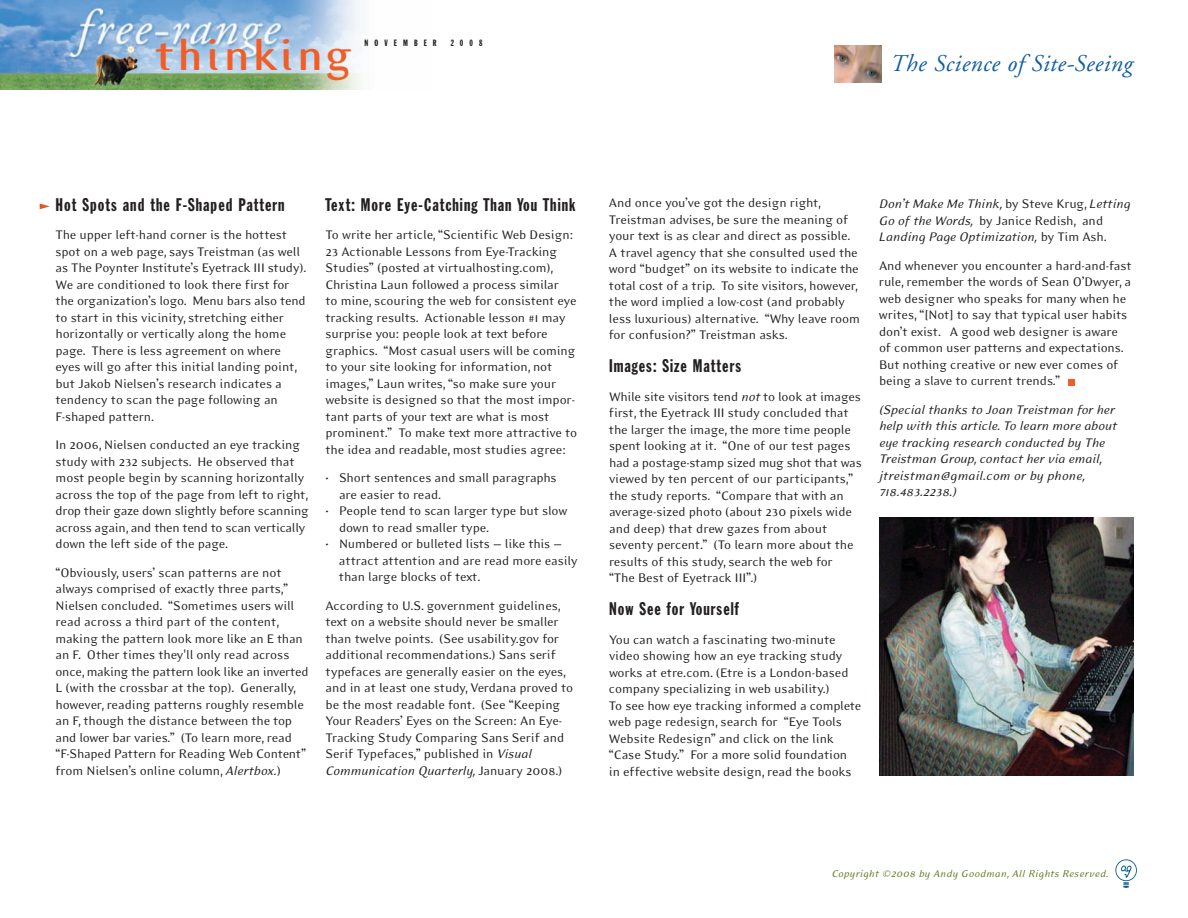
<style>
.page{position:relative;width:1188px;height:918px;background:#fff}
.page>*{position:absolute;margin:0;border:0;box-sizing:border-box;transform-origin:0 0}
.t1{font:700 49.5px "Eidetic Modern";letter-spacing:.05em;color:#f25d27}
.t2{font:24px "Adobe Garamond Italic Os F";letter-spacing:.02em;color:#0f5ca3}
.t3{font:18px "Franklin Gothic Extra Cond";letter-spacing:.06em;color:#231f20}
.t4{font:14.25px/16.5px "Eidetic Modern";letter-spacing:-.01em;color:#231f20}
.t5{font:italic 14.25px/16.5px "Eidetic Modern";letter-spacing:-.01em;color:#231f20}
.t6{font:italic 11.25px "Eidetic Modern";letter-spacing:.02em;color:#61791f}
.t7{font:9px "Franklin Gothic Extra Cond";letter-spacing:.675em;color:#231f20}
.s1{font-style:italic}
.s2{font-style:normal}
</style>
<div class="page">
<img style="left:1115px;top:859px;width:22px;height:29px">
<svg style="left:40px;top:204px;width:10px;height:5px"></svg>
<div style="left:1068px;top:379px;width:7px;height:6px;background:#f25d27"></div>
<img style="left:879px;top:517px;width:255px;height:258px">
<img style="left:835px;top:46px;width:46px;height:36px">
<img style="left:0;top:0;width:361px;height:89px">
<h1 class="t1" style="left:155px;top:24px;width:199px">thinking</h1>
<p class="t7" style="left:365px;top:40px;width:74px">NOVEMBER</p>
<p class="t7" style="left:451px;top:40px;width:33px">2008</p>
<h2 class="t2" style="left:891px;top:54px;width:243px">The Science of Site-Seeing</h2>
<p class="t3" style="left:56px;top:198px;width:231px">Hot Spots and the F-Shaped Pattern</p>
<p class="t4" style="left:55px;top:228px;width:252px">The upper left-hand corner is the hottest spot on a web page, says Treistman (as well as The Poynter Institute’s Eyetrack III study).<br>We are conditioned to look there first for the organization’s logo. Menu bars also tend to start in this vicinity, stretching either horizontally or vertically along the home page. There is less agreement on where eyes will go after this initial landing point, but Jakob Nielsen’s research indicates a tendency to scan the page following an F-shaped pattern.</p>
<p class="t4" style="left:55px;top:438px;width:255px">In 2006, Nielsen conducted an eye tracking study with 232 subjects. He observed that most people begin by scanning horizontally across the top of the page from left to right, drop their gaze down slightly before scanning across again, and then tend to scan vertically down the left side of the page.</p>
<p class="t4" style="left:55px;top:565px;width:255px">“Obviously, users’ scan patterns are not always comprised of exactly three parts,” Nielsen concluded. “Sometimes users will read across a third part of the content, making the pattern look more like an E than an F. Other times they'll only read across once, making the pattern look like an inverted L (with the crossbar at the top). Generally, however, reading patterns roughly resemble an F, though the distance between the top and lower bar varies.” (To learn more, read “F-Shaped Pattern for Reading Web Content” from Nielsen’s online column, <span class="s1">Alertbox.</span>)</p>
<p class="t3" style="left:326px;top:198px;width:252px">Text: More Eye-Catching Than You Think</p>
<p class="t4" style="left:325px;top:228px;width:253px">To write her article, “Scientific Web Design:<br>23 Actionable Lessons from Eye-Tracking Studies” (posted at virtualhosting.com), Christina Laun followed a process similar<br>to mine, scouring the web for consistent eye tracking results. Actionable lesson #1 may surprise you: people look at text before graphics. “Most casual users will be coming to your site looking for information, not images,” Laun writes, “so make sure your website is designed so that the most impor&shy;tant parts of your text are what is most prominent.” To make text more attractive to the idea and readable, most studies agree:</p>
<p class="t4" style="left:339px;top:471px;width:219px;text-indent:-14px">• Short sentences and small paragraphs are easier to read.</p>
<p class="t4" style="left:339px;top:504px;width:230px;text-indent:-14px">• People tend to scan larger type but slow down to read smaller type.</p>
<p class="t4" style="left:339px;top:537px;width:240px;text-indent:-13px">• Numbered or bulleted lists — like this — attract attention and are read more easily than large blocks of text.</p>
<p class="t4" style="left:325px;top:598px;width:249px">According to U.S. government guidelines, text on a website should never be smaller than twelve points. (See usability.gov for additional recommendations.) Sans serif typefaces are generally easier on the eyes, and in at least one study, Verdana proved to be the most readable font. (See “Keeping Your Readers’ Eyes on the Screen: An Eye-Tracking Study Comparing Sans Serif and Serif Typefaces,” published in <span class="s1">Visual Communication Quarterly,</span> January 2008.)</p>
<p class="t4" style="left:609px;top:196px;width:252px">And once you’ve got the design right, Treistman advises, be sure the meaning of your text is as clear and direct as possible.<br>A travel agency that she consulted used the word “budget” on its website to indicate the total cost of a trip. To site visitors, however, the word implied a low-cost (and probably less luxurious) alternative. “Why leave room for confusion?” Treistman asks.</p>
<p class="t3" style="left:609px;top:359px;width:134px">Images: Size Matters</p>
<p class="t4" style="left:609px;top:389px;width:254px">While site visitors tend <span class="s1">not</span> to look at images first, the Eyetrack III study concluded that the larger the image, the more time people spent looking at it. “One of our test pages had a postage-stamp sized mug shot that was viewed by ten percent of our participants,” the study reports. “Compare that with an average-sized photo (about 230 pixels wide and deep) that drew gazes from about seventy percent.” (To learn more about the results of this study, search the web for “The Best of Eyetrack III”.)</p>
<p class="t3" style="left:609px;top:602px;width:131px">Now See for Yourself</p>
<p class="t4" style="left:609px;top:632px;width:254px">You can watch a fascinating two-minute video showing how an eye tracking study works at etre.com. (Etre is a London-based company specializing in web usability.)<br>To see how eye tracking informed a complete web page redesign, search for “Eye Tools Website Redesign” and click on the link “Case Study.” For a more solid foundation in effective website design, read the books</p>
<p class="t5" style="left:879px;top:197px;width:253px">Don’t Make Me Think, <span class="s2">by Steve Krug,</span> Letting<br>Go of the Words, <span class="s2">by Janice Redish, and<br></span>Landing Page Optimization, <span class="s2">by Tim Ash.</span></p>
<p class="t4" style="left:879px;top:258px;width:254px">And whenever you encounter a hard-and-fast rule, remember the words of Sean O’Dwyer, a web designer who speaks for many when he writes, “[Not] to say that typical user habits don’t exist. A good web designer is aware of common user patterns and expectations.<br>But nothing creative or new ever comes of being a slave to current trends.”</p>
<p class="t5" style="left:879px;top:403px;width:240px">(Special thanks to Joan Treistman for her help with this article. To learn more about eye tracking research conducted by The Treistman Group, contact her via email, jtreistman@gmail.com or by phone, 718.483.2238.)</p>
<p class="t6" style="left:832px;top:870px;width:278px">Copyright ©2008 by Andy Goodman, All Rights Reserved.</p>
</div>
